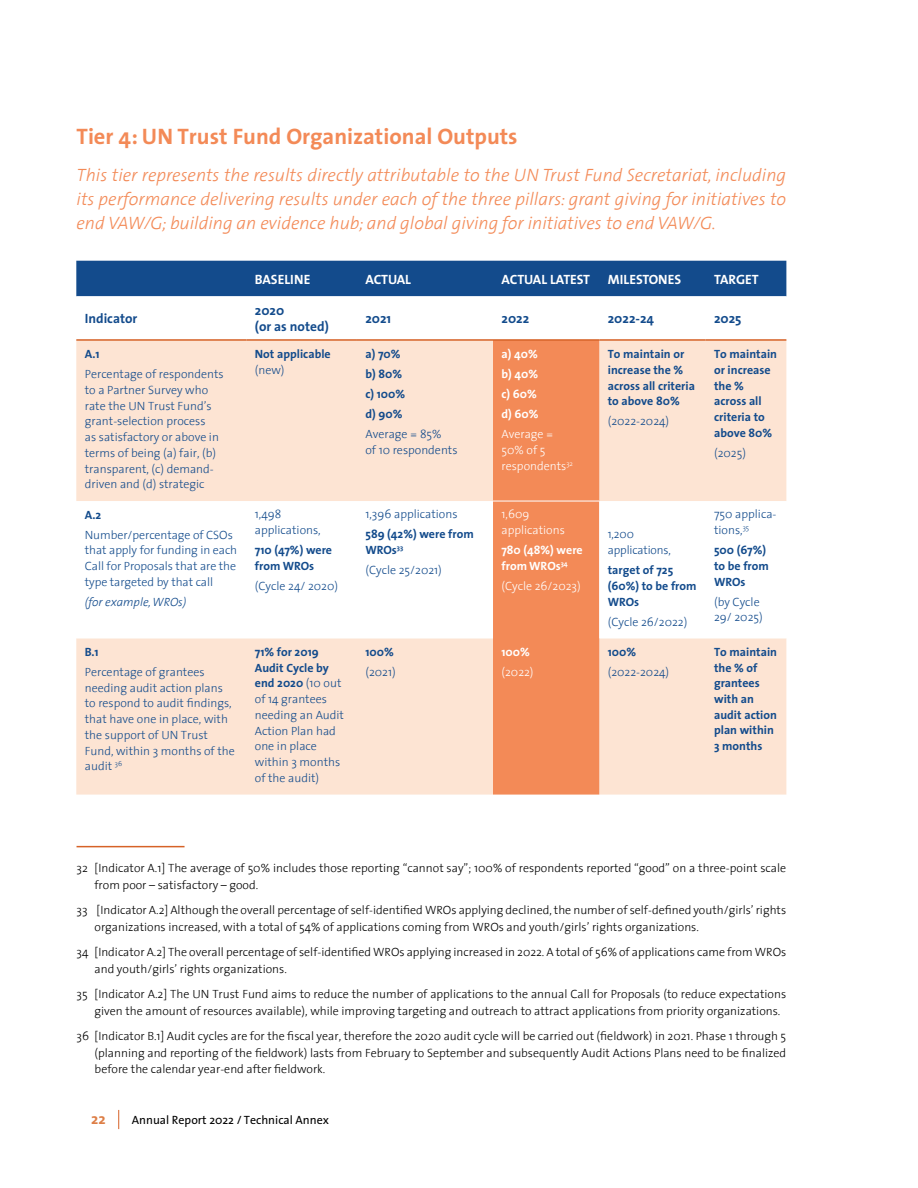
<style>
.page{position:relative;width:918px;height:1188px;background:#fff}
.page>*{position:absolute;margin:0;border:0;box-sizing:border-box;transform-origin:0 0}
.t1{font:700 22.5px "The Sans";color:#f38a57}
.t2{font:italic 300 18px/24px "The Sans";color:#f38a57;text-align:justify}
.t3{font:700 15px "The Sans";color:#dd7e46}
.t4{font:700 13.5px/16.5px "The Sans";color:#134b8c}
.t5{font:700 13.5px "The Sans";color:#fff}
.t6{font:300 12px/16.5px "The Sans";color:#000}
.t7{font:300 12px/15.8px "The Sans";color:#134b8c}
.t8{font:700 12px/15.8px "The Sans";color:#134b8c}
.t9{font:300 12px/15.8px "The Sans";color:#fff}
.t10{font:700 12px/20px "The Sans";color:#fff}
.t11{font:12px "The Sans";color:#000}
.t12{font:italic 300 12px "The Sans";color:#134b8c}
.s1{font-weight:700}
</style>
<div class="page">
<svg style="left:118px;top:1110px;width:1px;height:19px"></svg>
<div style="left:76px;top:261px;width:710px;height:36px;background:#134b8c"></div>
<div style="left:76px;top:341px;width:710px;height:454px;background:#fde4d3"></div>
<div style="left:493px;top:341px;width:106px;height:454px;background:#f38a57"></div>
<svg style="left:76px;top:501px;width:710px;height:137px"></svg>
<hr style="left:493px;top:501px;width:106px;height:1px;background:#fff">
<hr style="left:76px;top:339px;width:170px;height:2px;background:#d66227">
<hr style="left:246px;top:339px;width:111px;height:2px;background:#d66227">
<hr style="left:357px;top:339px;width:136px;height:2px;background:#d66227">
<hr style="left:493px;top:339px;width:106px;height:2px;background:#d66227">
<hr style="left:599px;top:339px;width:107px;height:2px;background:#d66227">
<hr style="left:706px;top:339px;width:80px;height:2px;background:#d66227">
<hr style="left:77px;top:846px;width:108px;height:1px;background:#d66227">
<h1 class="t1" style="left:77px;top:118px;width:443px">Tier 4: UN Trust Fund Organizational Outputs</h1>
<p class="t2" style="left:77px;top:163px;width:711px">This tier represents the results directly attributable to the UN Trust Fund Secretariat, including its performance delivering results under each of the three pillars: grant giving for initiatives to end VAW/G; building an evidence hub; and global giving for initiatives to end VAW/G.</p>
<p class="t5" style="left:255px;top:268px;width:57px">BASELINE</p>
<p class="t5" style="left:365px;top:268px;width:47px">ACTUAL</p>
<p class="t5" style="left:502px;top:268px;width:90px">ACTUAL LATEST</p>
<p class="t5" style="left:608px;top:268px;width:75px">MILESTONES</p>
<p class="t5" style="left:714px;top:268px;width:46px">TARGET</p>
<p class="t4" style="left:85px;top:310px;width:54px">Indicator</p>
<p class="t4" style="left:255px;top:302px;width:75px">2020<br>(or as noted)</p>
<p class="t4" style="left:365px;top:310px;width:27px">2021</p>
<p class="t4" style="left:502px;top:310px;width:29px">2022</p>
<p class="t4" style="left:608px;top:310px;width:48px">2022-24</p>
<p class="t4" style="left:714px;top:310px;width:29px">2025</p>
<p class="t8" style="left:85px;top:346px;width:16px">A.1</p>
<p class="t7" style="left:85px;top:366px;width:140px">Percentage of respondents to a Partner Survey who rate the UN Trust Fund’s grant-selection process<br>as satisfactory or above in terms of being (a) fair, (b) transparent, (c) demand&shy;driven and (d) strategic</p>
<p class="t8" style="left:365px;top:344px;width:41px;line-height:20px">a) 70% b) 80% c) 100% d) 90%</p>
<p class="t7" style="left:365px;top:426px;width:94px">Average = 85%<br>of 10 respondents</p>
<p class="t10" style="left:502px;top:344px;width:39px">a) 40% b) 40% c) 60% d) 60%</p>
<p class="t9" style="left:502px;top:426px;width:73px">Average =<br>50% of 5 respondents<sup>32</sup></p>
<p class="t8" style="left:255px;top:346px;width:77px">Not applicable</p>
<p class="t7" style="left:255px;top:361px;width:31px">(new)</p>
<p class="t8" style="left:714px;top:346px;width:64px">To maintain or increase the % across all criteria to above 80%</p>
<p class="t7" style="left:714px;top:444px;width:33px">(2025)</p>
<p class="t8" style="left:608px;top:346px;width:89px">To maintain or increase the % across all criteria to above 80%</p>
<p class="t7" style="left:608px;top:413px;width:63px">(2022-2024)</p>
<p class="t8" style="left:85px;top:506px;width:18px">A.2</p>
<p class="t7" style="left:85px;top:526px;width:154px">Number/percentage of CSOs that apply for funding in each<br>Call for Proposals that are the type targeted by that call</p>
<p class="t12" style="left:85px;top:592px;width:103px">(for example, WROs)</p>
<p class="t8" style="left:85px;top:644px;width:15px">B.1</p>
<p class="t7" style="left:85px;top:663px;width:151px">Percentage of grantees needing audit action plans to respond to audit findings, that have one in place, with the support of UN Trust<br>Fund, within 3 months of the audit <sup>36</sup></p>
<p class="t7" style="left:255px;top:506px;width:67px">1,498 applications,</p>
<p class="t8" style="left:255px;top:542px;width:79px">710 (47%) were from WROs</p>
<p class="t7" style="left:255px;top:577px;width:85px">(Cycle 24/ 2020)</p>
<p class="t7" style="left:365px;top:506px;width:94px">1,396 applications</p>
<p class="t8" style="left:365px;top:526px;width:110px">589 (42%) were from<br>WROs<sup>33</sup></p>
<p class="t7" style="left:365px;top:562px;width:78px">(Cycle 25/2021)</p>
<p class="t7" style="left:255px;top:643px;width:91px"><span class="s1">71% for 2019<br>Audit Cycle by end 2020</span> (10 out of 14 grantees needing an Audit<br>Action Plan had one in place within 3 months of the audit)</p>
<p class="t8" style="left:365px;top:644px;width:30px">100%</p>
<p class="t7" style="left:365px;top:663px;width:32px">(2021)</p>
<p class="t9" style="left:502px;top:506px;width:65px">1,609 applications</p>
<p class="t10" style="left:502px;top:542px;width:83px;line-height:15.8px">780 (48%) were from WROs<sup>34</sup></p>
<p class="t9" style="left:502px;top:577px;width:81px">(Cycle 26/2023)</p>
<p class="t10" style="left:502px;top:641px;width:30px">100%</p>
<p class="t9" style="left:502px;top:663px;width:34px">(2022)</p>
<p class="t7" style="left:608px;top:526px;width:65px">1,200 applications,</p>
<p class="t8" style="left:608px;top:562px;width:90px">target of 725 (60%) to be from<br>WROs</p>
<p class="t7" style="left:608px;top:613px;width:81px">(Cycle 26/2022)</p>
<p class="t8" style="left:608px;top:644px;width:30px">100%</p>
<p class="t7" style="left:608px;top:663px;width:63px">(2022-2024)</p>
<p class="t7" style="left:714px;top:506px;width:64px">750 applica&shy;tions,<sup>35</sup></p>
<p class="t8" style="left:714px;top:542px;width:56px">500 (67%) to be from<br>WROs</p>
<p class="t7" style="left:714px;top:593px;width:50px">(by Cycle<br>29/ 2025)</p>
<p class="t8" style="left:714px;top:644px;width:64px">To maintain the % of grantees with an audit action plan within<br>3 months</p>
<p class="t6" style="left:94px;top:859px;width:693px;text-indent:-18px">32 [Indicator A.1] The average of 50% includes those reporting “cannot say”; 100% of respondents reported “good” on a three-point scale from poor – satisfactory – good.</p>
<p class="t6" style="left:95px;top:901px;width:693px;text-indent:-18px">33 [Indicator A.2] Although the overall percentage of self-identified WROs applying declined, the number of self-defined youth/girls’ rights organizations increased, with a total of 54% of applications coming from WROs and youth/girls’ rights organizations.</p>
<p class="t6" style="left:95px;top:943px;width:693px;text-indent:-18px">34 [Indicator A.2] The overall percentage of self-identified WROs applying increased in 2022. A total of 56% of applications came from WROs and youth/girls’ rights organizations.</p>
<p class="t6" style="left:95px;top:985px;width:693px;text-indent:-18px">35 [Indicator A.2] The UN Trust Fund aims to reduce the number of applications to the annual Call for Proposals (to reduce expectations given the amount of resources available), while improving targeting and outreach to attract applications from priority organizations.</p>
<p class="t6" style="left:95px;top:1027px;width:693px;text-align:justify;text-indent:-18px">36 [Indicator B.1] Audit cycles are for the fiscal year, therefore the 2020 audit cycle will be carried out (fieldwork) in 2021. Phase 1 through 5 (planning and reporting of the fieldwork) lasts from February to September and subsequently Audit Actions Plans need to be finalized before the calendar year-end after fieldwork.</p>
<p class="t3" style="left:91px;top:1107px;width:16px">22</p>
<p class="t11" style="left:132px;top:1110px;width:199px">Annual Report 2022 / Technical Annex</p>
</div>
